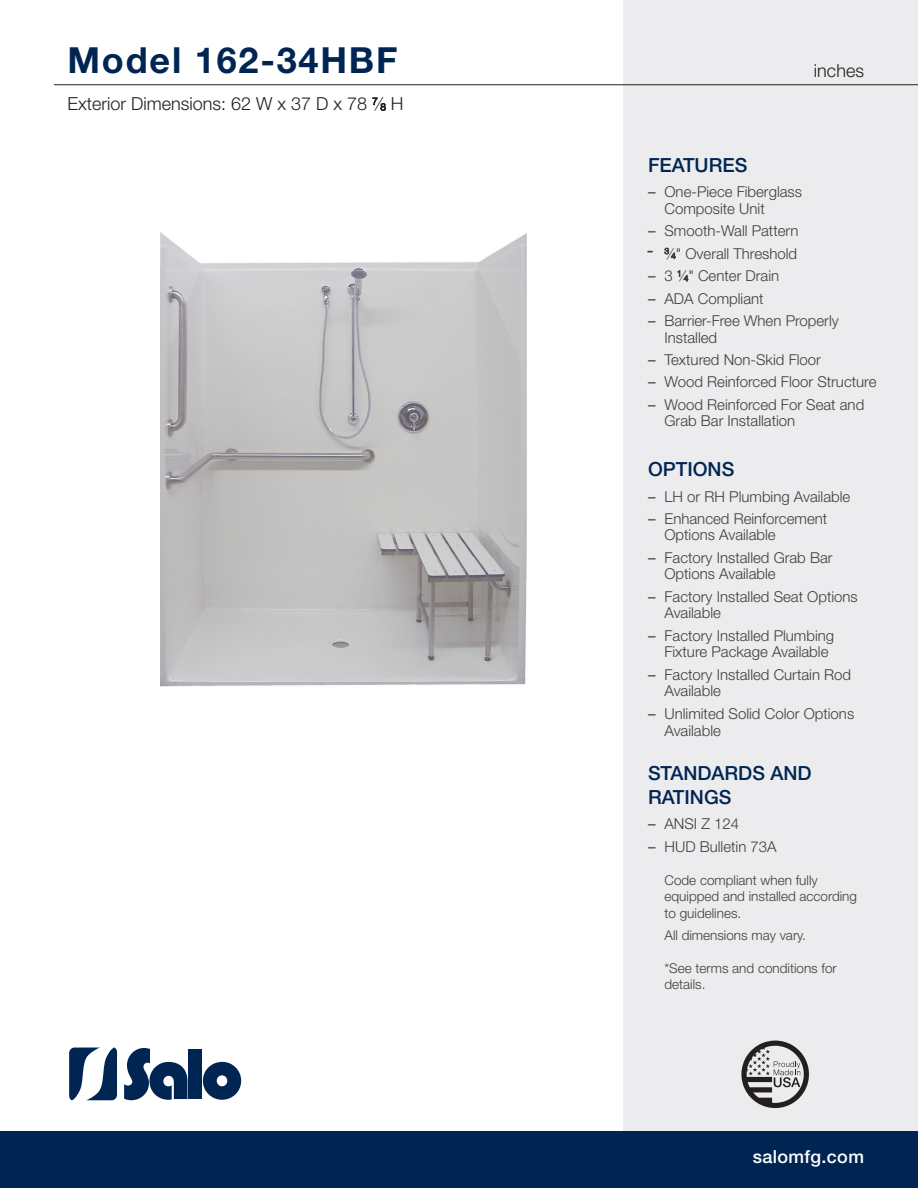
<style>
.page{position:relative;width:918px;height:1188px;background:#fff}
.page>*{position:absolute;margin:0;border:0;box-sizing:border-box;transform-origin:0 0}
.Dk_Blue_Model__s{font:700 36px "Helvetica Neue LT Std";letter-spacing:.05em;color:#002553}
.FEATURES{font:500 19.5px/24px "Helvetica Neue LT Std";color:#002553}
.Black_Model_Specs{font:300 18px "Helvetica Neue LT Std";color:#231f20}
.t1{font:500 18px "Helvetica Neue LT Std";letter-spacing:.02em;color:#fff}
.t2{font:300 15px/16.5px "Helvetica Neue LT Std";color:#3e3e3f}
.features_copy{font:300 13.5px/16.5px "Helvetica Neue LT Std";color:#3e3e3f}
.s1{font-size:9.9px}
.s2{font-weight:400}
.s3{font-size:8.25px}
</style>
<div class="page">
<div style="left:623px;top:0;width:295px;height:1134px;background:#ececee"></div>
<hr style="left:54px;top:84px;width:864px;height:1px;background:#231f20">
<div style="left:0;top:1131px;width:918px;height:57px;background:#002553"></div>
<svg style="left:741px;top:1041px;width:68px;height:67px"></svg>
<svg style="left:69px;top:1048px;width:48px;height:52px"></svg>
<svg style="left:124px;top:1048px;width:63px;height:52px"></svg>
<div style="left:188px;top:1049px;width:14px;height:50px;background:#002553"></div>
<svg style="left:203px;top:1062px;width:38px;height:38px"></svg>
<img style="left:160px;top:232px;width:367px;height:455px">
<p class="Dk_Blue_Model__s" style="left:68px;top:37px;width:331px">Model 162-34HBF</p>
<p class="Black_Model_Specs" style="left:68px;top:93px;width:338px">Exterior Dimensions: 62 W x 37 D x 78 <sup>7</sup>⁄<span class="s1">8</span> H</p>
<p class="Black_Model_Specs" style="left:814px;top:60px;width:52px">inches</p>
<p class="FEATURES" style="left:648px;top:153px;width:101px">FEATURES</p>
<p class="t2" style="left:664px;top:183px;width:139px;text-indent:-16px"><span class="s2">–</span> One-Piece Fiberglass<br>Composite Unit</p>
<p class="t2" style="left:648px;top:222px;width:152px"><span class="s2">–</span> Smooth-Wall Pattern</p>
<p class="t2" style="left:648px;top:245px;width:151px"><sup>–</sup> <sup>3</sup>⁄<span class="s3">4</span>" Overall Threshold</p>
<p class="t2" style="left:648px;top:267px;width:133px"><span class="s2">–</span> 3 <sup>1</sup>⁄<span class="s3">4</span>" Center Drain</p>
<p class="t2" style="left:648px;top:290px;width:117px"><span class="s2">–</span> ADA Compliant</p>
<p class="t2" style="left:664px;top:312px;width:176px;text-indent:-16px"><span class="s2">–</span> Barrier-Free When Properly<br>Installed</p>
<p class="t2" style="left:648px;top:351px;width:174px"><span class="s2">–</span> Textured Non-Skid Floor</p>
<p class="t2" style="left:648px;top:374px;width:230px"><span class="s2">–</span> Wood Reinforced Floor Structure</p>
<p class="t2" style="left:664px;top:396px;width:201px;text-indent:-16px"><span class="s2">–</span> Wood Reinforced For Seat and<br>Grab Bar Installation</p>
<p class="FEATURES" style="left:648px;top:457px;width:88px">OPTIONS</p>
<p class="t2" style="left:648px;top:488px;width:204px"><span class="s2">–</span> LH or RH Plumbing Available</p>
<p class="t2" style="left:664px;top:510px;width:164px;text-indent:-16px"><span class="s2">–</span> Enhanced Reinforcement<br>Options Available</p>
<p class="t2" style="left:664px;top:549px;width:170px;text-indent:-16px"><span class="s2">–</span> Factory Installed Grab Bar<br>Options Available</p>
<p class="t2" style="left:664px;top:588px;width:195px;text-indent:-16px"><span class="s2">–</span> Factory Installed Seat Options<br>Available</p>
<p class="t2" style="left:664px;top:627px;width:171px;text-indent:-16px"><span class="s2">–</span> Factory Installed Plumbing<br>Fixture Package Available</p>
<p class="t2" style="left:664px;top:666px;width:188px;text-indent:-16px"><span class="s2">–</span> Factory Installed Curtain Rod<br>Available</p>
<p class="t2" style="left:664px;top:704px;width:191px;line-height:17.2px;text-indent:-16px"><span class="s2">–</span> Unlimited Solid Color Options<br>Available</p>
<p class="FEATURES" style="left:648px;top:761px;width:165px">STANDARDS AND<br>RATINGS</p>
<p class="t2" style="left:648px;top:815px;width:93px"><span class="s2">–</span> ANSI Z 124</p>
<p class="t2" style="left:648px;top:838px;width:130px"><span class="s2">–</span> HUD Bulletin 73A</p>
<p class="features_copy" style="left:664px;top:871px;width:194px">Code compliant when fully equipped and installed according to guidelines.</p>
<p class="features_copy" style="left:664px;top:927px;width:143px">All dimensions may vary.</p>
<p class="features_copy" style="left:664px;top:960px;width:174px">*See terms and conditions for details.</p>
<p class="t1" style="left:753px;top:1146px;width:113px">salomfg.com</p>
</div>
